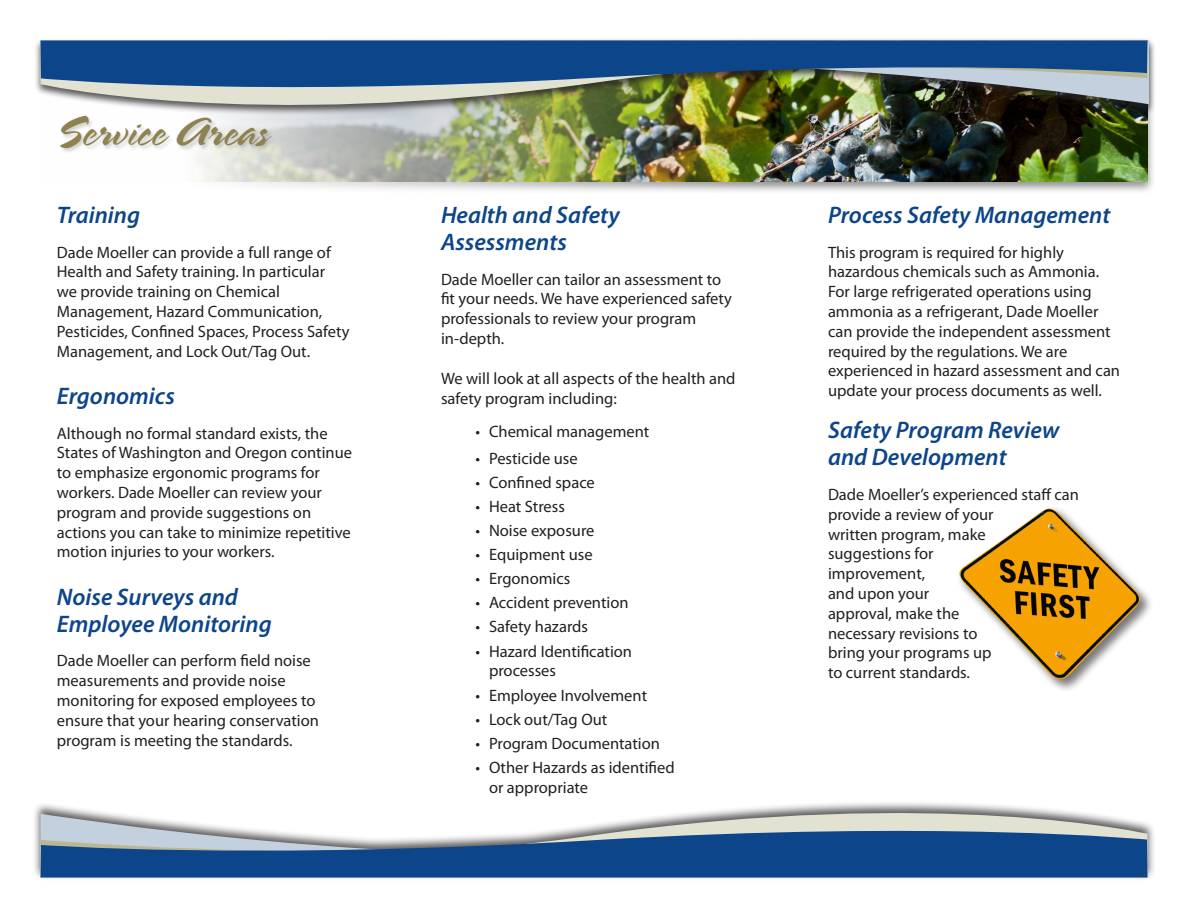
<style>
.page{position:relative;width:1188px;height:918px;background:#fff}
.page>*{position:absolute;margin:0;border:0;box-sizing:border-box;transform-origin:0 0}
.t1{font:43.5px "Spring LP Std";color:#8d8250}
.t2{font:italic 600 24px/27px "Myriad Pro";color:#0c4589}
.t3{font:16.5px/19.8px "Myriad Pro";color:#231f20}
</style>
<div class="page">
<div style="left:182px;top:37px;width:974px;height:157px;background:#231f20;opacity:.5"></div>
<img style="left:182px;top:132px;width:966px;height:49px">
<svg style="left:40px;top:802px;width:1107px;height:77px"></svg>
<svg style="left:40px;top:820px;width:1108px;height:58px;background:#557aa4"></svg>
<img style="left:67px;top:37px;width:1081px;height:95px">
<img style="left:40px;top:40px;width:1108px;height:58px">
<div style="left:60px;top:116px;width:217px;height:38px;background:#231f20;opacity:.2"></div>
<div style="left:957px;top:506px;width:197px;height:186px;background:#231f20;opacity:.6"></div>
<img style="left:958px;top:508px;width:184px;height:173px">
<p class="t1" style="left:56px;top:106px;width:214px">Service Areas</p>
<p class="t2" style="left:57px;top:201px;width:85px">Training</p>
<p class="t3" style="left:57px;top:242px;width:294px">Dade Moeller can provide a full range of Health and Safety training. In particular we provide training on Chemical Management, Hazard Communication, Pesticides, Confined Spaces, Process Safety Management, and Lock Out/Tag Out.</p>
<p class="t2" style="left:57px;top:382px;width:120px">Ergonomics</p>
<p class="t3" style="left:57px;top:423px;width:297px">Although no formal standard exists, the States of Washington and Oregon continue to emphasize ergonomic programs for workers. Dade Moeller can review your program and provide suggestions on actions you can take to minimize repetitive motion injuries to your workers.</p>
<p class="t2" style="left:57px;top:582px;width:216px">Noise Surveys and<br>Employee Monitoring</p>
<p class="t3" style="left:57px;top:651px;width:264px">Dade Moeller can perform field noise measurements and provide noise monitoring for exposed employees to ensure that your hearing conservation program is meeting the standards.</p>
<p class="t2" style="left:441px;top:201px;width:180px">Health and Safety<br>Assessments</p>
<p class="t3" style="left:441px;top:269px;width:292px">Dade Moeller can tailor an assessment to fit your needs. We have experienced safety professionals to review your program in-depth.</p>
<p class="t3" style="left:441px;top:368px;width:296px">We will look at all aspects of the health and safety program including:</p>
<p class="t3" style="left:476px;top:421px;width:175px">• Chemical management</p>
<p class="t3" style="left:476px;top:448px;width:104px">• Pesticide use</p>
<p class="t3" style="left:476px;top:472px;width:121px">• Confined space</p>
<p class="t3" style="left:476px;top:496px;width:91px">• Heat Stress</p>
<p class="t3" style="left:476px;top:520px;width:121px">• Noise exposure</p>
<p class="t3" style="left:476px;top:544px;width:119px">• Equipment use</p>
<p class="t3" style="left:476px;top:569px;width:96px">• Ergonomics</p>
<p class="t3" style="left:476px;top:593px;width:155px">• Accident prevention</p>
<p class="t3" style="left:476px;top:617px;width:114px">• Safety hazards</p>
<p class="t3" style="left:489px;top:641px;width:145px;text-indent:-14px">• Hazard Identification processes</p>
<p class="t3" style="left:476px;top:685px;width:173px">• Employee Involvement</p>
<p class="t3" style="left:476px;top:709px;width:133px">• Lock out/Tag Out</p>
<p class="t3" style="left:476px;top:733px;width:186px">• Program Documentation</p>
<p class="t3" style="left:489px;top:757px;width:187px;text-indent:-14px">• Other Hazards as identified or appropriate</p>
<p class="t2" style="left:828px;top:201px;width:284px">Process Safety Management</p>
<p class="t3" style="left:828px;top:242px;width:294px">This program is required for highly hazardous chemicals such as Ammonia.<br>For large refrigerated operations using ammonia as a refrigerant, Dade Moeller can provide the independent assessment required by the regulations. We are experienced in hazard assessment and can update your process documents as well.</p>
<p class="t2" style="left:828px;top:416px;width:233px">Safety Program Review and Development</p>
<p class="t3" style="left:828px;top:484px;width:253px">Dade Moeller’s experienced staff can provide a review of your<br>written program, make<br>suggestions for<br>improvement,<br>and upon your<br>approval, make the<br>necessary revisions to<br>bring your programs up<br>to current standards.</p>
</div>
